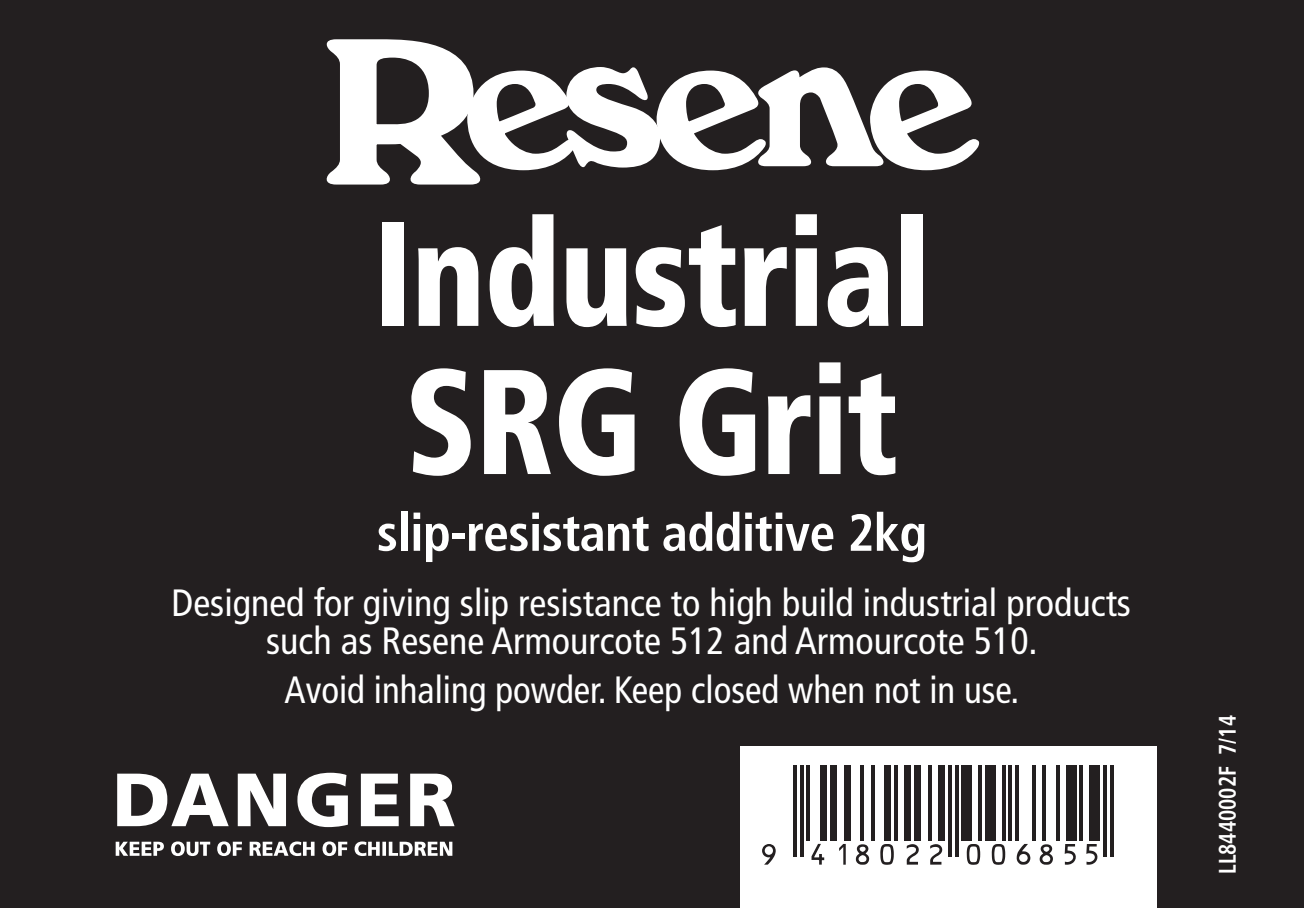
<style>
.page{position:relative;width:1304px;height:908px;background:#fff}
.page>*{position:absolute;margin:0;border:0;box-sizing:border-box;transform-origin:0 0}
.t1{font:900 condensed 148.8px/148px "Frutiger";letter-spacing:-.015em;color:#fff;scale:.9 1}
.t2{font:700 condensed 52px "Frutiger";letter-spacing:-.015em;color:#fff}
.t3{font:condensed 38px/38px "Frutiger";color:#fff;text-align:center}
.t4{font:700 condensed 24px "Frutiger";color:#fff;scale:.9 1}
</style>
<div class="page">
<div style="left:0;top:0;width:1304px;height:907px;background:#231f20"></div>
<div style="left:740px;top:746px;width:417px;height:161px;background:#fff"></div>
<hr style="left:793px;top:764px;width:4px;height:92px;background:#231f20">
<hr style="left:800px;top:764px;width:3px;height:92px;background:#231f20">
<hr style="left:807px;top:764px;width:3px;height:75px;background:#231f20">
<div style="left:820px;top:764px;width:7px;height:75px;background:#231f20"></div>
<div style="left:830px;top:764px;width:7px;height:75px;background:#231f20"></div>
<div style="left:843px;top:764px;width:7px;height:75px;background:#231f20"></div>
<hr style="left:861px;top:764px;width:3px;height:75px;background:#231f20">
<hr style="left:871px;top:764px;width:3px;height:75px;background:#231f20">
<div style="left:884px;top:764px;width:7px;height:75px;background:#231f20"></div>
<hr style="left:894px;top:764px;width:4px;height:75px;background:#231f20">
<div style="left:904px;top:764px;width:7px;height:75px;background:#231f20"></div>
<div style="left:914px;top:764px;width:7px;height:75px;background:#231f20"></div>
<hr style="left:928px;top:764px;width:3px;height:75px;background:#231f20">
<div style="left:938px;top:764px;width:7px;height:75px;background:#231f20"></div>
<hr style="left:948px;top:764px;width:4px;height:92px;background:#231f20">
<hr style="left:955px;top:764px;width:3px;height:92px;background:#231f20">
<div style="left:962px;top:764px;width:10px;height:75px;background:#231f20"></div>
<hr style="left:978px;top:764px;width:4px;height:75px;background:#231f20">
<div style="left:985px;top:764px;width:10px;height:75px;background:#231f20"></div>
<hr style="left:1002px;top:764px;width:3px;height:75px;background:#231f20">
<hr style="left:1009px;top:764px;width:3px;height:75px;background:#231f20">
<hr style="left:1015px;top:764px;width:4px;height:75px;background:#231f20">
<hr style="left:1032px;top:764px;width:3px;height:75px;background:#231f20">
<hr style="left:1042px;top:764px;width:4px;height:75px;background:#231f20">
<hr style="left:1056px;top:764px;width:3px;height:75px;background:#231f20">
<div style="left:1066px;top:764px;width:10px;height:75px;background:#231f20"></div>
<hr style="left:1079px;top:764px;width:4px;height:75px;background:#231f20">
<div style="left:1090px;top:764px;width:10px;height:75px;background:#231f20"></div>
<hr style="left:1103px;top:764px;width:3px;height:92px;background:#231f20">
<hr style="left:1110px;top:764px;width:3px;height:92px;background:#231f20">
<svg style="left:762px;top:844px;width:14px;height:20px"></svg>
<svg style="left:811px;top:843px;width:13px;height:21px"></svg>
<svg style="left:839px;top:843px;width:7px;height:21px"></svg>
<svg style="left:856px;top:844px;width:13px;height:20px"></svg>
<svg style="left:880px;top:844px;width:14px;height:20px"></svg>
<svg style="left:907px;top:844px;width:12px;height:20px"></svg>
<svg style="left:930px;top:844px;width:12px;height:20px"></svg>
<svg style="left:967px;top:844px;width:13px;height:20px"></svg>
<svg style="left:992px;top:844px;width:13px;height:20px"></svg>
<svg style="left:1017px;top:843px;width:13px;height:21px"></svg>
<svg style="left:1040px;top:844px;width:13px;height:20px"></svg>
<svg style="left:1065px;top:844px;width:11px;height:20px"></svg>
<svg style="left:1086px;top:844px;width:11px;height:20px"></svg>
<svg style="left:327px;top:39px;width:652px;height:145px"></svg>
<svg style="left:116px;top:772px;width:339px;height:83px"></svg>
<h1 class="t1" style="left:373px;top:200px;width:620px">Industrial<br>SRG Grit</h1>
<h2 class="t2" style="left:377px;top:501px;width:552px">slip-resistant additive 2kg</h2>
<p class="t3" style="left:172px;top:583px;width:961px">Designed for giving slip resistance to high build industrial products such as Resene Armourcote 512 and Armourcote 510.</p>
<p class="t3" style="left:284px;top:671px;width:736px">Avoid inhaling powder. Keep closed when not in use.</p>
<p class="t4" style="left:1213px;top:873px;width:178px;rotate:-90deg">LL8440002F 7/14</p>
</div>
